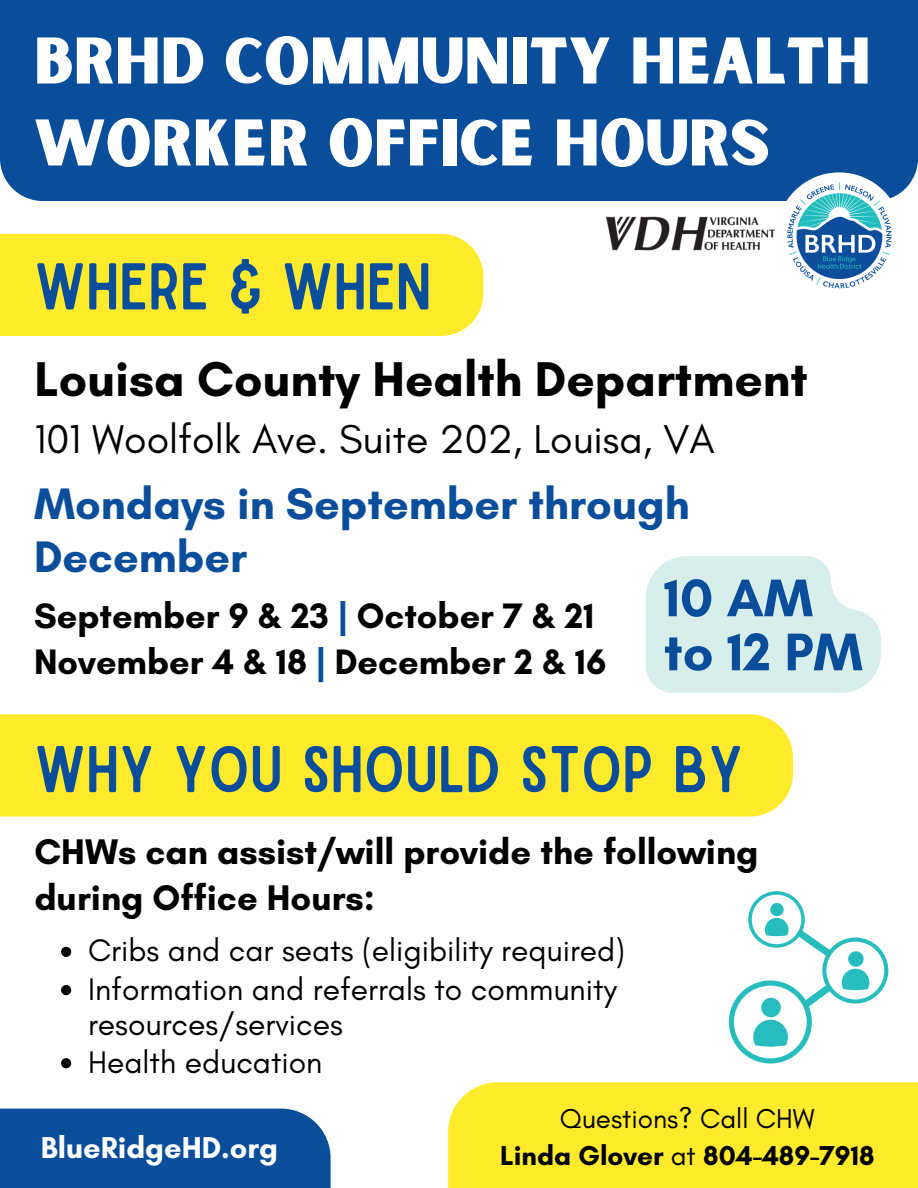
<style>
.page{position:relative;width:918px;height:1188px;background:#fff}
.page>*{position:absolute;margin:0;border:0;box-sizing:border-box;transform-origin:0 0}
.t1{font:63.15px "Sailors";color:#0a4e9b}
.t2{font:63px "Sailors";color:#0a4e9b}
.t3{font:62.85px/82.1px "Sunborn Sans One";color:#fff}
.t4{font:700 53.85px/54px "Glacial Indifference";color:#0a4e9b}
.t5{font:700 49.65px "Glacial Indifference";color:#000}
.t6{font:700 44.85px/52.9px "Glacial Indifference";color:#0a4e9b}
.t7{font:40.95px "Glacial Indifference";color:#000}
.t8{font:700 36.3px/46.2px "Glacial Indifference";color:#000}
.t9{font:700 36px "Glacial Indifference";color:#000}
.t10{font:31.8px/34.8px "Glacial Indifference";color:#000}
.t11{font:700 30.75px "Glacial Indifference";color:#fff}
.t12{font:700 27.9px "Glacial Indifference";color:#000}
.t13{font:27.9px "Glacial Indifference";color:#000}
.s1{color:#0a4e9b}
.s2{font-weight:400}
</style>
<div class="page">
<div style="left:0;top:1109px;width:331px;height:79px;background:#0a4e9b"></div>
<svg style="left:729px;top:891px;width:159px;height:172px"></svg>
<div style="left:0;top:234px;width:483px;height:102px;background:#ffeb2b"></div>
<div style="left:448px;top:1082px;width:470px;height:106px;background:#ffeb2b"></div>
<div style="left:0;top:714px;width:793px;height:103px;background:#ffeb2b"></div>
<svg style="left:61px;top:947px;width:10px;height:10px"></svg>
<svg style="left:61px;top:985px;width:10px;height:10px"></svg>
<svg style="left:61px;top:1058px;width:10px;height:10px"></svg>
<div style="left:0;top:0;width:918px;height:201px;background:#0a4e9b"></div>
<div style="left:776px;top:172px;width:126px;height:126px;background:#fff;border-radius:50%"></div>
<img style="left:785px;top:181px;width:109px;height:108px">
<img style="left:606px;top:216px;width:169px;height:35px">
<svg style="left:646px;top:556px;width:235px;height:137px;background:#dbefec"></svg>
<p class="t3" style="left:34px;top:24px;width:838px">BRHD COMMUNITY HEALTH<br>WORKER OFFICE HOURS</p>
<h1 class="t1" style="left:34px;top:263px;width:399px">WHERE &amp; WHEN</h1>
<h2 class="t5" style="left:35px;top:349px;width:775px">Louisa County Health Department</h2>
<h4 class="t7" style="left:35px;top:414px;width:682px">101 Woolfolk Ave. Suite 202, Louisa, VA</h4>
<h1 class="t6" style="left:34px;top:477px;width:657px">Mondays in September through<br>December</h1>
<p class="t9" style="left:34px;top:594px;width:562px">September 9 &amp; 23 <span class="s1">|</span> October 7 &amp; 21</p>
<p class="t9" style="left:34px;top:639px;width:574px">November 4 &amp; 18 <span class="s1">|</span> December 2 &amp; 16</p>
<h6 class="t4" style="left:664px;top:570px;width:200px">10 AM to 12 PM</h6>
<h1 class="t2" style="left:34px;top:746px;width:711px">WHY YOU SHOULD STOP BY</h1>
<p class="t8" style="left:34px;top:828px;width:726px">CHWs can assist/will provide the following during Office Hours:</p>
<h5 class="t10" style="left:88px;top:933px;width:539px">Cribs and car seats (eligibility required)</h5>
<p class="t10" style="left:88px;top:971px;width:530px">Information and referrals to community resources/services</p>
<p class="t10" style="left:88px;top:1044px;width:236px">Health education</p>
<h3 class="t11" style="left:41px;top:1129px;width:239px">BlueRidgeHD.org</h3>
<h5 class="t13" style="left:560px;top:1101px;width:256px">Questions? Call CHW</h5>
<p class="t12" style="left:500px;top:1139px;width:376px">Linda Glover <span class="s2">at</span> 804-489-7918</p>
</div>
